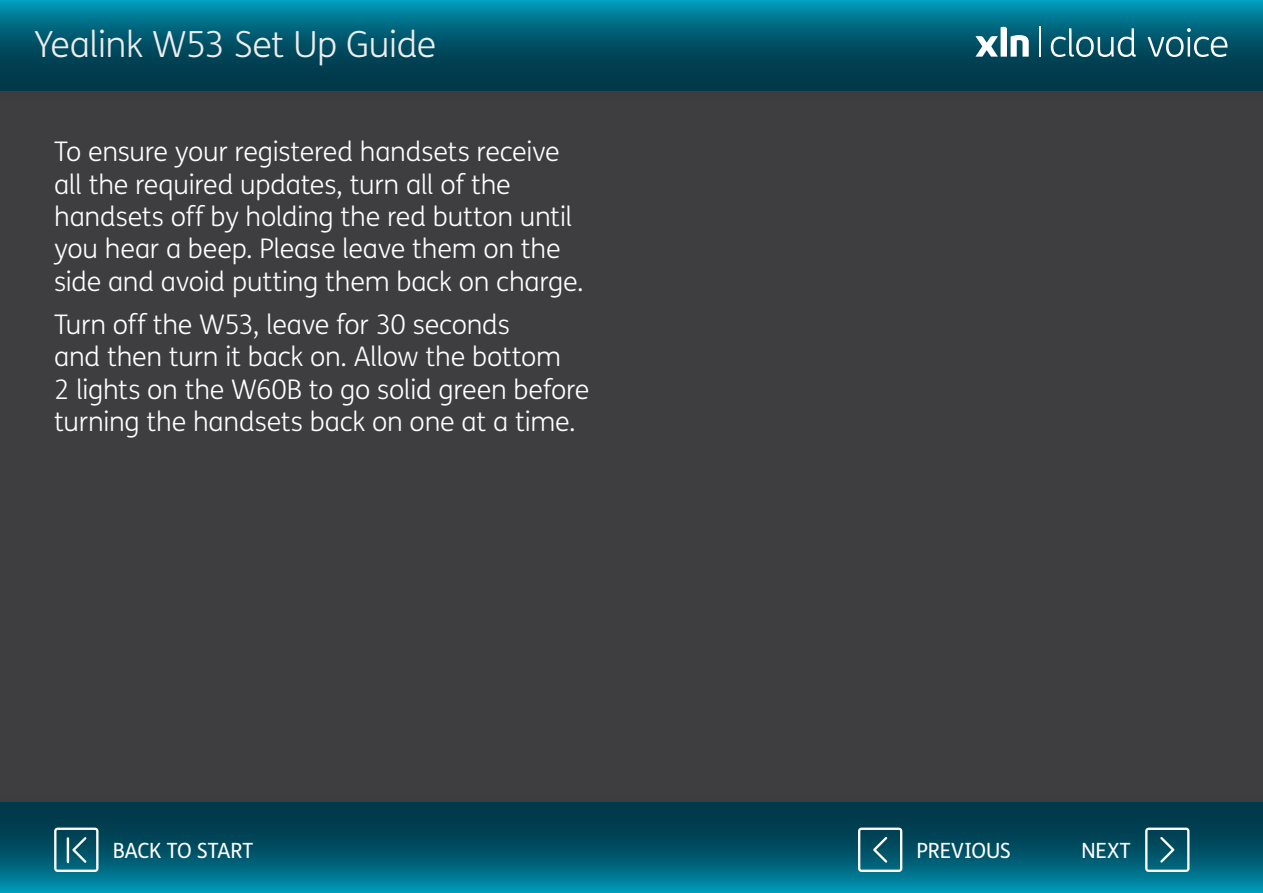
<style>
.page{position:relative;width:1263px;height:893px;background:#fff}
.page>*{position:absolute;margin:0;border:0;box-sizing:border-box;transform-origin:0 0}
.t1{font:300 36px "FS Me";letter-spacing:-.015em;color:#eceded}
.t2{font:300 27px/32.4px "FS Me";letter-spacing:-.01em;color:#fff}
.t3{font:21px "FS Me";letter-spacing:-.005em;color:#fff}
</style>
<div class="page">
<div style="left:0;top:30px;width:1263px;height:798px;background:#3e3d40"></div>
<div style="left:0;top:793px;width:1263px;height:100px;background:#3c3c3b"></div>
<svg style="left:0;top:803px;width:1263px;height:90px;background:#00586e"></svg>
<div style="left:0;top:0;width:1263px;height:100px;background:#3c3c3b"></div>
<svg style="left:0;top:0;width:1263px;height:90px;background:#00596f"></svg>
<svg style="left:1051px;top:28px;width:176px;height:29px;background:#367888"></svg>
<hr style="left:1040px;top:27px;width:1px;height:30px;background:#fff">
<svg style="left:975px;top:27px;width:54px;height:30px;background:#73a2ae"></svg>
<svg style="left:858px;top:828px;width:44px;height:44px;background:#397888"></svg>
<svg style="left:1145px;top:828px;width:44px;height:44px;background:#387788"></svg>
<svg style="left:54px;top:828px;width:44px;height:44px;background:#3b7a8a"></svg>
<hr style="left:67px;top:838px;width:2px;height:24px;background:#fff">
<h1 class="t1" style="left:34px;top:20px;width:403px">Yealink W53 Set Up Guide</h1>
<p class="t2" style="left:54px;top:135px;width:531px">To ensure your registered handsets receive all the required updates, turn all of the handsets off by holding the red button until you hear a beep. Please leave them on the side and avoid putting them back on charge.</p>
<p class="t2" style="left:54px;top:307px;width:537px">Turn off the W53, leave for 30 seconds<br>and then turn it back on. Allow the bottom<br>2 lights on the W60B to go solid green before turning the handsets back on one at a time.</p>
<p class="t3" style="left:113px;top:836px;width:142px">BACK TO START</p>
<p class="t3" style="left:916px;top:836px;width:96px">PREVIOUS</p>
<p class="t3" style="left:1081px;top:836px;width:51px">NEXT</p>
</div>
